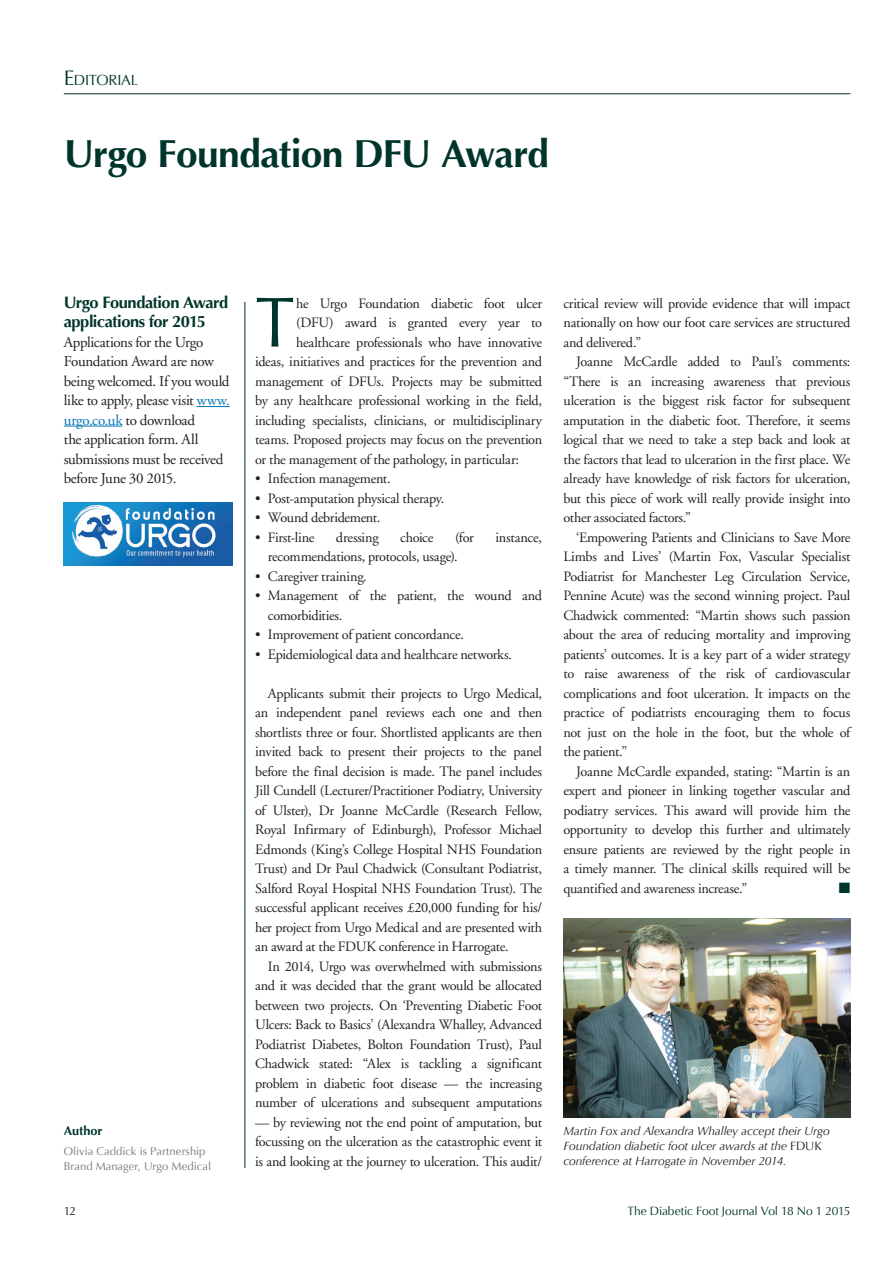
<style>
.page{position:relative;width:893px;height:1263px;background:#fff}
.page>*{position:absolute;margin:0;border:0;box-sizing:border-box;transform-origin:0 0}
.First_paragraph{font:71.25px "Optima";color:#00352b}
.Article_title{font:700 39px "Optima";letter-spacing:-.02em;color:#00352b}
.A-head{font:700 16.5px/19.5px "Optima";letter-spacing:-.03em;color:#00352b}
.A-head-2{font:15px/19.5px "Adobe Garamond";letter-spacing:-.025em;color:#231f20}
.Paragraph_indented{font:15px "Zapf Dingbats ITC";color:#00352b}
.t1{font:14.7px "Optima";letter-spacing:-.015em;color:#00352b}
.Paragraph_indented-2{font:14.25px/19.5px "Adobe Garamond";letter-spacing:-.025em;color:#231f20;text-align:justify}
.First_paragraph-2{font:14.25px "Adobe Garamond";letter-spacing:-.02em;color:#231f20}
.Column_title{font:700 12.75px "Optima";color:#00352b}
.Figure_Caption{font:italic 12px/15px "Optima";letter-spacing:-.01em;color:#231f20}
.t2{font:12px "Optima";letter-spacing:-.005em;color:#00352b}
.t3{font:12px "Optima";color:#231f20}
.Author_details{font:11.25px/15px "Optima";color:#76787b}
.s1{font-size:21px}
.s2{color:#0074b5}
.s3{font-style:normal}
</style>
<div class="page">
<hr style="left:64px;top:93px;width:786px;height:1px;background:#00352b">
<hr style="left:244px;top:302px;width:1px;height:866px;background:#00352b">
<img style="left:563px;top:918px;width:287px;height:199px">
<hr style="left:197px;top:406px;width:33px;height:1px;background:#0074b5">
<hr style="left:64px;top:426px;width:58px;height:1px;background:#0074b5">
<img style="left:64px;top:503px;width:169px;height:63px">
<p class="t1" style="left:64px;top:72px;width:76px"><span class="s1">E</span>DITORIAL</p>
<p class="Article_title" style="left:64px;top:131px;width:487px">Urgo Foundation DFU Award</p>
<p class="A-head" style="left:64px;top:292px;width:166px">Urgo Foundation Award applications for 2015</p>
<p class="A-head-2" style="left:64px;top:332px;width:167px">Applications for the Urgo<br>Foundation Award are now being welcomed. If you would like to apply, please visit <span class="s2">www. urgo.co.uk</span> to download<br>the application form. All submissions must be received before June 30 2015.</p>
<p class="Column_title" style="left:64px;top:1123px;width:40px">Author</p>
<p class="Author_details" style="left:64px;top:1143px;width:149px">Olivia Caddick is Partnership<br>Brand Manager, Urgo Medical</p>
<p class="First_paragraph" style="left:255px;top:281px;width:41px">T</p>
<p class="First_paragraph-2" style="left:296px;top:295px;width:247px">he Urgo Foundation diabetic foot ulcer</p>
<p class="First_paragraph-2" style="left:296px;top:315px;width:247px">(DFU) award is granted every year to</p>
<p class="First_paragraph-2" style="left:296px;top:334px;width:247px">healthcare professionals who have innovative</p>
<p class="First_paragraph-2" style="left:255px;top:354px;width:288px">ideas, initiatives and practices for the prevention and</p>
<p class="First_paragraph-2" style="left:255px;top:373px;width:289px">management of DFUs. Projects may be submitted</p>
<p class="First_paragraph-2" style="left:255px;top:393px;width:288px">by any healthcare professional working in the field,</p>
<p class="First_paragraph-2" style="left:255px;top:412px;width:288px">including specialists, clinicians, or multidisciplinary</p>
<p class="First_paragraph-2" style="left:255px;top:432px;width:289px">teams. Proposed projects may focus on the prevention</p>
<p class="First_paragraph-2" style="left:255px;top:451px;width:265px">or the management of the pathology, in particular:</p>
<p class="Paragraph_indented-2" style="left:255px;top:469px;width:137px">• Infection management.</p>
<p class="Paragraph_indented-2" style="left:255px;top:489px;width:191px">• Post-amputation physical therapy.</p>
<p class="Paragraph_indented-2" style="left:255px;top:508px;width:127px">• Wound debridement.</p>
<p class="Paragraph_indented-2" style="left:255px;top:528px;width:61px">• First-line</p>
<p class="Paragraph_indented-2" style="left:336px;top:528px;width:44px">dressing</p>
<p class="Paragraph_indented-2" style="left:400px;top:528px;width:35px">choice</p>
<p class="Paragraph_indented-2" style="left:455px;top:528px;width:20px">(for</p>
<p class="Paragraph_indented-2" style="left:495px;top:528px;width:48px">instance,</p>
<p class="Paragraph_indented-2" style="left:268px;top:547px;width:191px">recommendations, protocols, usage).</p>
<p class="Paragraph_indented-2" style="left:255px;top:567px;width:113px">• Caregiver training.</p>
<p class="Paragraph_indented-2" style="left:268px;top:586px;width:276px;text-indent:-13px">• Management of the patient, the wound and comorbidities.</p>
<p class="Paragraph_indented-2" style="left:255px;top:625px;width:210px">• Improvement of patient concordance.</p>
<p class="Paragraph_indented-2" style="left:255px;top:645px;width:258px">• Epidemiological data and healthcare networks.</p>
<p class="Paragraph_indented-2" style="left:255px;top:684px;width:289px;text-indent:13px">Applicants submit their projects to Urgo Medical, an independent panel reviews each one and then shortlists three or four. Shortlisted applicants are then invited back to present their projects to the panel before the final decision is made. The panel includes Jill Cundell (Lecturer/Practitioner Podiatry, University of Ulster), Dr Joanne McCardle (Research Fellow, Royal Infirmary of Edinburgh), Professor Michael Edmonds (King’s College Hospital NHS Foundation Trust) and Dr Paul Chadwick (Consultant Podiatrist, Salford Royal Hospital NHS Foundation Trust). The successful applicant receives £20,000 funding for his/ her project from Urgo Medical and are presented with an award at the FDUK conference in Harrogate.</p>
<p class="Paragraph_indented-2" style="left:255px;top:957px;width:289px;text-indent:13px">In 2014, Urgo was overwhelmed with submissions and it was decided that the grant would be allocated between two projects. On ‘Preventing Diabetic Foot Ulcers: Back to Basics’ (Alexandra Whalley, Advanced Podiatrist Diabetes, Bolton Foundation Trust), Paul Chadwick stated: “Alex is tackling a significant problem in diabetic foot disease — the increasing number of ulcerations and subsequent amputations</p>
<p class="Paragraph_indented-2" style="left:255px;top:1113px;width:289px">— by reviewing not the end point of amputation, but focussing on the ulceration as the catastrophic event it is and looking at the journey to ulceration. This audit/</p>
<p class="Paragraph_indented-2" style="left:563px;top:294px;width:289px">critical review will provide evidence that will impact nationally on how our foot care services are structured and delivered.”</p>
<p class="Paragraph_indented-2" style="left:563px;top:352px;width:289px;text-indent:13px">Joanne McCardle added to Paul’s comments: “There is an increasing awareness that previous ulceration is the biggest risk factor for subsequent amputation in the diabetic foot. Therefore, it seems logical that we need to take a step back and look at the factors that lead to ulceration in the first place. We already have knowledge of risk factors for ulceration, but this piece of work will really provide insight into other associated factors.”</p>
<p class="Paragraph_indented-2" style="left:563px;top:528px;width:289px;text-indent:13px">‘Empowering Patients and Clinicians to Save More Limbs and Lives’ (Martin Fox, Vascular Specialist Podiatrist for Manchester Leg Circulation Service, Pennine Acute) was the second winning project. Paul Chadwick commented: “Martin shows such passion about the area of reducing mortality and improving patients’ outcomes. It is a key part of a wider strategy to raise awareness of the risk of cardiovascular complications and foot ulceration. It impacts on the practice of podiatrists encouraging them to focus not just on the hole in the foot, but the whole of the patient.”</p>
<p class="Paragraph_indented-2" style="left:563px;top:762px;width:289px;text-indent:13px">Joanne McCardle expanded, stating: “Martin is an expert and pioneer in linking together vascular and podiatry services. This award will provide him the opportunity to develop this further and ultimately ensure patients are reviewed by the right people in a timely manner. The clinical skills required will be quantified and awareness increase.”</p>
<p class="Paragraph_indented" style="left:839px;top:880px;width:13px">■</p>
<p class="Figure_Caption" style="left:563px;top:1124px;width:268px">Martin Fox and Alexandra Whalley accept their Urgo<br>Foundation diabetic foot ulcer awards at the <span class="s3">FDUK </span>conference at Harrogate in November 2014.</p>
<p class="t3" style="left:64px;top:1204px;width:14px">12</p>
<p class="t2" style="left:627px;top:1204px;width:224px">The Diabetic Foot Journal Vol 18 No 1 2015</p>
</div>
